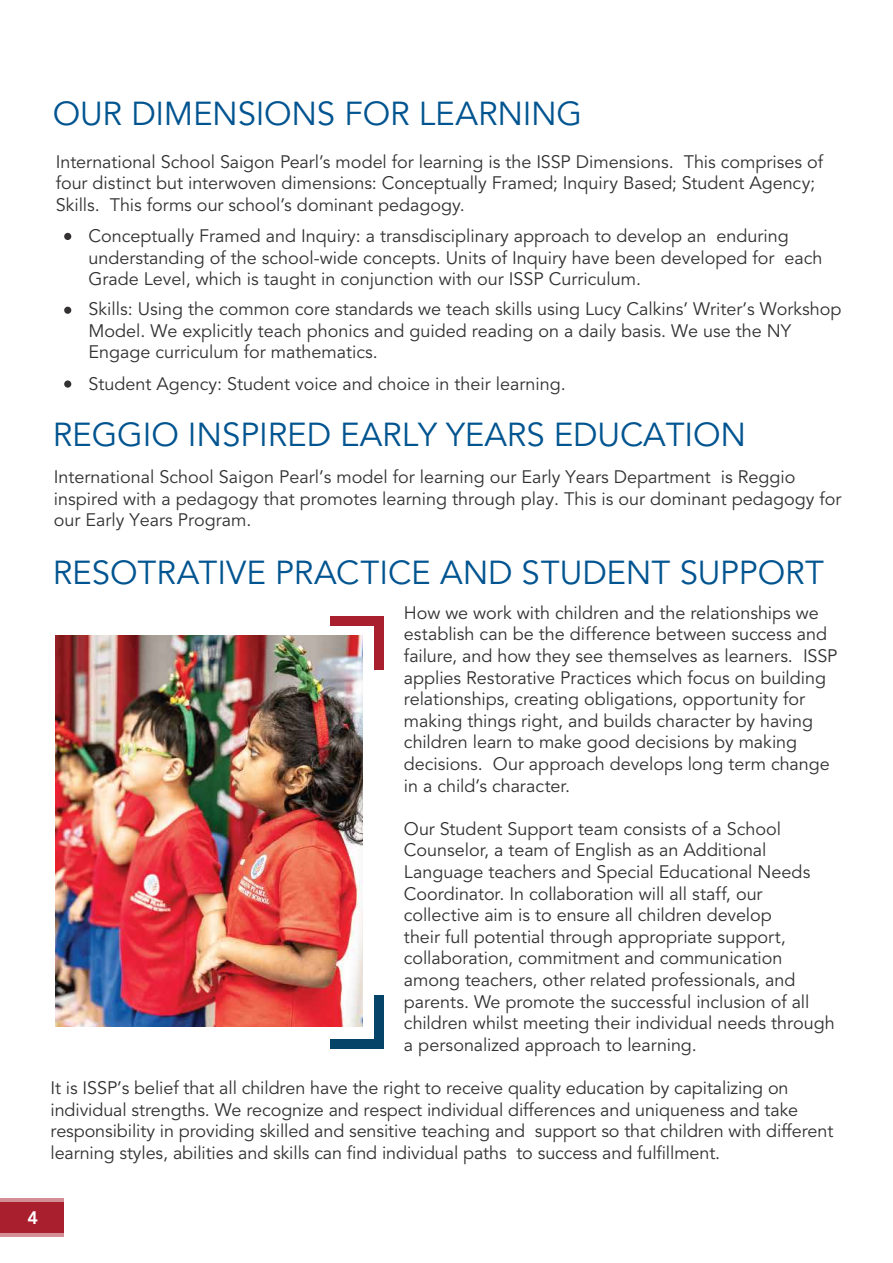
<style>
.page{position:relative;width:893px;height:1263px;background:#fff}
.page>*{position:absolute;margin:0;border:0;box-sizing:border-box;transform-origin:0 0}
.t1{font:33px "Avenir";letter-spacing:-.005em;color:#005490}
.t2{font:18px/21.6px "Avenir";color:#333132}
.t3{font:800 18px "Avenir";color:#fff}
</style>
<div class="page">
<div style="left:0;top:1198px;width:64px;height:39px;background:#d48f96"></div>
<div style="left:0;top:1202px;width:64px;height:31px;background:#aa1f2e"></div>
<div style="left:330px;top:617px;width:53px;height:9px;background:#aa1f2e"></div>
<div style="left:374px;top:617px;width:9px;height:53px;background:#aa1f2e"></div>
<div style="left:374px;top:996px;width:9px;height:53px;background:#064368"></div>
<div style="left:330px;top:1039px;width:53px;height:10px;background:#064368"></div>
<img style="left:56px;top:636px;width:306px;height:390px">
<div style="left:64px;top:233px;width:7px;height:7px;background:#333132;border-radius:50%"></div>
<div style="left:64px;top:307px;width:7px;height:7px;background:#333132;border-radius:50%"></div>
<div style="left:64px;top:380px;width:7px;height:8px;background:#333132;border-radius:50%"></div>
<h1 class="t1" style="left:53px;top:95px;width:531px">OUR DIMENSIONS FOR LEARNING</h1>
<p class="t2" style="left:56px;top:151px;width:769px">International School Saigon Pearl’s model for learning is the ISSP Dimensions. This comprises of four distinct but interwoven dimensions: Conceptually Framed; Inquiry Based; Student Agency;<br>Skills. This forms our school’s dominant pedagogy.</p>
<p class="t2" style="left:88px;top:226px;width:736px">Conceptually Framed and Inquiry: a transdisciplinary approach to develop an enduring understanding of the school-wide concepts. Units of Inquiry have been developed for each<br>Grade Level, which is taught in conjunction with our ISSP Curriculum.</p>
<p class="t2" style="left:88px;top:299px;width:755px">Skills: Using the common core standards we teach skills using Lucy Calkins’ Writer’s Workshop<br>Model. We explicitly teach phonics and guided reading on a daily basis. We use the NY<br>Engage curriculum for mathematics.</p>
<p class="t2" style="left:88px;top:373px;width:479px">Student Agency: Student voice and choice in their learning.</p>
<h1 class="t1" style="left:53px;top:416px;width:695px">REGGIO INSPIRED EARLY YEARS EDUCATION</h1>
<p class="t2" style="left:54px;top:466px;width:789px">International School Saigon Pearl’s model for learning our Early Years Department is Reggio inspired with a pedagogy that promotes learning through play. This is our dominant pedagogy for our Early Years Program.</p>
<h1 class="t1" style="left:53px;top:554px;width:773px">RESOTRATIVE PRACTICE AND STUDENT SUPPORT</h1>
<p class="t2" style="left:404px;top:602px;width:435px">How we work with children and the relationships we establish can be the difference between success and failure, and how they see themselves as learners. ISSP applies Restorative Practices which focus on building relationships, creating obligations, opportunity for making things right, and builds character by having children learn to make good decisions by making decisions. Our approach develops long term change in a child’s character.</p>
<p class="t2" style="left:404px;top:818px;width:432px">Our Student Support team consists of a School Counselor, a team of English as an Additional Language teachers and Special Educational Needs Coordinator. In collaboration will all staff, our collective aim is to ensure all children develop<br>their full potential through appropriate support, collaboration, commitment and communication among teachers, other related professionals, and parents. We promote the successful inclusion of all children whilst meeting their individual needs through a personalized approach to learning.</p>
<p class="t2" style="left:51px;top:1077px;width:784px">It is ISSP’s belief that all children have the right to receive quality education by capitalizing on individual strengths. We recognize and respect individual differences and uniqueness and take responsibility in providing skilled and sensitive teaching and support so that children with different learning styles, abilities and skills can find individual paths to success and fulfillment.</p>
<p class="t3" style="left:27px;top:1207px;width:12px">4</p>
</div>
